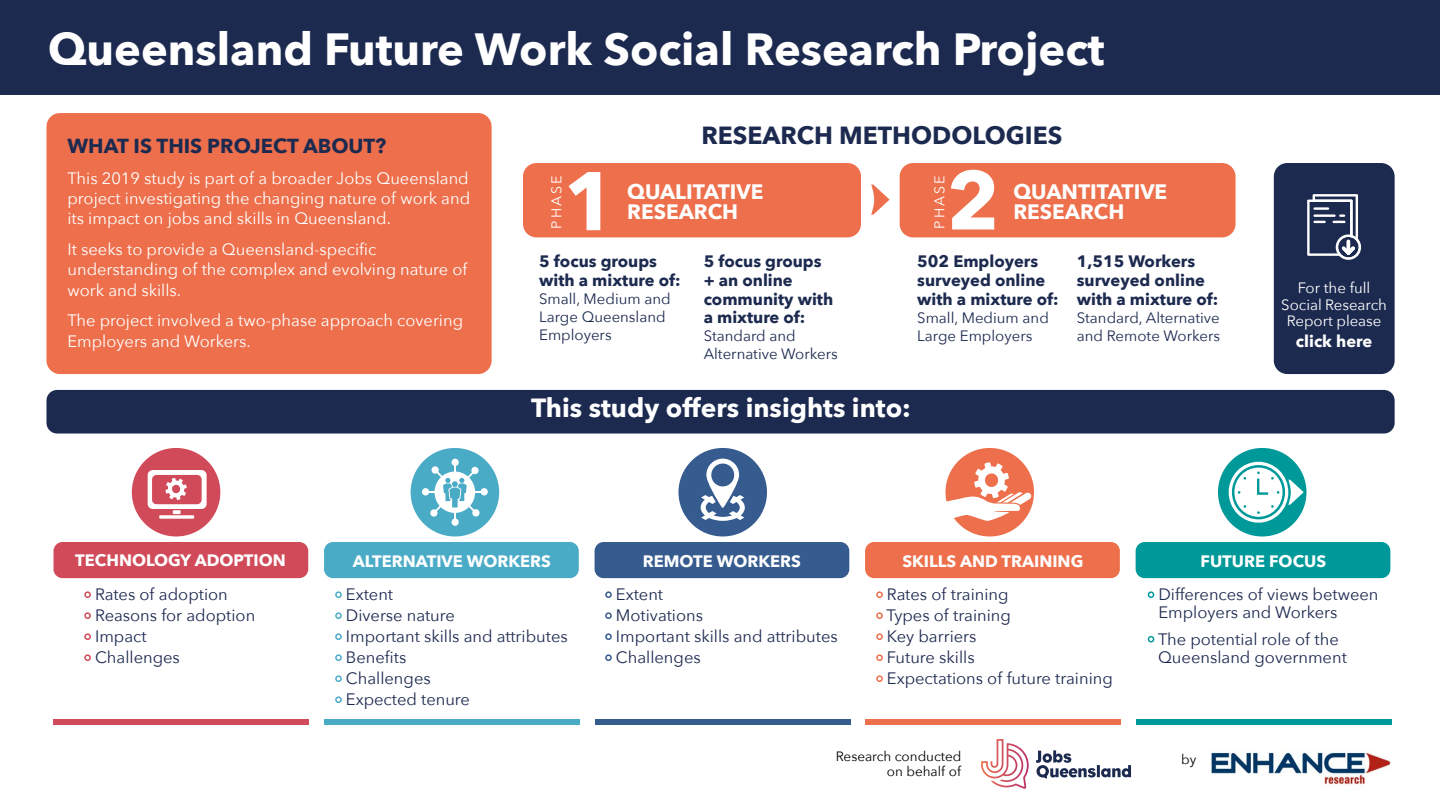
<style>
.page{position:relative;width:1440px;height:810px;background:#fff}
.page>*{position:absolute;margin:0;border:0;box-sizing:border-box;transform-origin:0 0}
.t1{font:700 82.2px "Avenir Next";color:#fff}
.t2{font:700 45px "Avenir Next";color:#fff}
.t3{font:700 26.25px "Avenir Next";color:#fff}
.t4{font:700 24.75px "Avenir Next";color:#1d2a50}
.t5{font:700 20.85px/20.9px "Avenir Next";color:#fff}
.t6{font:700 20.25px "Avenir Next";color:#1d2a50}
.t7{font:16.5px/21px "Avenir Next";color:#1d2a50}
.t8{font:16.5px/20.2px "Avenir Next";color:#fff}
.t9{font:700 16.5px/18.8px "Avenir Next";color:#1d2a50}
.t10{font:700 16.5px "Avenir Next";color:#fff}
.t11{font:15px/18px "Avenir Next";color:#1d2a50}
.t12{font:15px/16.3px "Avenir Next";color:#fff;text-align:center}
.t13{font:14.25px "Avenir Next";letter-spacing:.15em;color:#fff}
.t14{font:13.5px/15.8px "Avenir Next";color:#000;text-align:right}
</style>
<div class="page">
<img style="left:1211px;top:751px;width:180px;height:34px">
<svg style="left:1036px;top:750px;width:95px;height:29px"></svg>
<svg style="left:981px;top:739px;width:48px;height:50px"></svg>
<div style="left:1218px;top:448px;width:89px;height:88px;background:#099;border-radius:50%"></div>
<div style="left:945px;top:448px;width:89px;height:88px;background:#ed6f4b;border-radius:50%"></div>
<div style="left:900px;top:163px;width:336px;height:74px;background:#ed6f4b;border-radius:13px"></div>
<div style="left:0;top:0;width:1440px;height:94px;background:#1d2a50"></div>
<div style="left:47px;top:113px;width:445px;height:261px;background:#ed6f4b;border-radius:14px"></div>
<div style="left:523px;top:163px;width:338px;height:74px;background:#ed6f4b;border-radius:13px"></div>
<div style="left:1274px;top:163px;width:121px;height:211px;background:#1d2a50;border-radius:13px"></div>
<div style="left:46px;top:390px;width:1349px;height:44px;background:#1d2a50;border-radius:11px"></div>
<svg style="left:1307px;top:194px;width:54px;height:66px"></svg>
<div style="left:54px;top:720px;width:255px;height:5px;background:#d14a59"></div>
<div style="left:325px;top:720px;width:255px;height:5px;background:#4aabc7"></div>
<div style="left:595px;top:720px;width:255px;height:5px;background:#365c8f"></div>
<div style="left:865px;top:720px;width:255px;height:5px;background:#ed6f4b"></div>
<div style="left:1136px;top:720px;width:255px;height:5px;background:#099"></div>
<div style="left:84px;top:591px;width:7px;height:7px;border:2px solid #d14a59;border-radius:50%"></div>
<div style="left:84px;top:612px;width:7px;height:7px;border:2px solid #d14a59;border-radius:50%"></div>
<div style="left:84px;top:633px;width:7px;height:7px;border:2px solid #d14a59;border-radius:50%"></div>
<div style="left:84px;top:654px;width:7px;height:7px;border:2px solid #d14a59;border-radius:50%"></div>
<div style="left:335px;top:591px;width:7px;height:7px;border:2px solid #4aabc7;border-radius:50%"></div>
<div style="left:335px;top:612px;width:7px;height:7px;border:2px solid #4aabc7;border-radius:50%"></div>
<div style="left:335px;top:633px;width:7px;height:7px;border:2px solid #4aabc7;border-radius:50%"></div>
<div style="left:335px;top:654px;width:7px;height:7px;border:2px solid #4aabc7;border-radius:50%"></div>
<div style="left:335px;top:675px;width:7px;height:7px;border:2px solid #4aabc7;border-radius:50%"></div>
<div style="left:335px;top:696px;width:7px;height:7px;border:2px solid #4aabc7;border-radius:50%"></div>
<div style="left:605px;top:591px;width:7px;height:7px;border:2px solid #365c8f;border-radius:50%"></div>
<div style="left:605px;top:612px;width:7px;height:7px;border:2px solid #365c8f;border-radius:50%"></div>
<div style="left:605px;top:633px;width:7px;height:7px;border:2px solid #365c8f;border-radius:50%"></div>
<div style="left:605px;top:654px;width:7px;height:7px;border:2px solid #365c8f;border-radius:50%"></div>
<div style="left:876px;top:591px;width:7px;height:7px;border:2px solid #ed6f4b;border-radius:50%"></div>
<div style="left:876px;top:612px;width:7px;height:7px;border:2px solid #ed6f4b;border-radius:50%"></div>
<div style="left:876px;top:633px;width:7px;height:7px;border:2px solid #ed6f4b;border-radius:50%"></div>
<div style="left:876px;top:654px;width:7px;height:7px;border:2px solid #ed6f4b;border-radius:50%"></div>
<div style="left:876px;top:675px;width:7px;height:7px;border:2px solid #ed6f4b;border-radius:50%"></div>
<div style="left:1148px;top:591px;width:6px;height:7px;border:2px solid #099;border-radius:50%"></div>
<div style="left:1148px;top:636px;width:6px;height:7px;border:2px solid #099;border-radius:50%"></div>
<div style="left:54px;top:542px;width:254px;height:36px;background:#d14a59;border-radius:9px"></div>
<div style="left:324px;top:542px;width:255px;height:36px;background:#4aabc7;border-radius:9px"></div>
<div style="left:595px;top:542px;width:254px;height:36px;background:#365c8f;border-radius:9px"></div>
<div style="left:865px;top:542px;width:255px;height:36px;background:#ed6f4b;border-radius:9px"></div>
<div style="left:1136px;top:542px;width:254px;height:36px;background:#099;border-radius:9px"></div>
<div style="left:132px;top:448px;width:88px;height:88px;background:#d14a59;border-radius:50%"></div>
<div style="left:411px;top:448px;width:88px;height:88px;background:#4aabc7;border-radius:50%"></div>
<div style="left:678px;top:448px;width:89px;height:88px;background:#365c8f;border-radius:50%"></div>
<svg style="left:701px;top:458px;width:44px;height:63px"></svg>
<div style="left:711px;top:464px;width:23px;height:22px;background:#365c8f;border-radius:50%"></div>
<svg style="left:159px;top:515px;width:35px;height:4px"></svg>
<svg style="left:945px;top:462px;width:87px;height:59px"></svg>
<svg style="left:148px;top:470px;width:59px;height:44px"></svg>
<div style="left:422px;top:488px;width:7px;height:8px;background:#fff;border-radius:50%"></div>
<div style="left:452px;top:459px;width:7px;height:7px;background:#fff;border-radius:50%"></div>
<div style="left:481px;top:488px;width:7px;height:8px;background:#fff;border-radius:50%"></div>
<div style="left:452px;top:518px;width:7px;height:8px;background:#fff;border-radius:50%"></div>
<svg style="left:426px;top:462px;width:58px;height:60px"></svg>
<svg style="left:1226px;top:459px;width:78px;height:67px"></svg>
<svg style="left:871px;top:185px;width:19px;height:30px"></svg>
<h2 class="t2" style="left:48px;top:11px;width:1058px">Queensland Future Work Social Research Project</h2>
<p class="t6" style="left:68px;top:128px;width:320px">WHAT IS THIS PROJECT ABOUT?</p>
<p class="t8" style="left:68px;top:167px;width:404px;text-align:justify">This 2019 study is part of a broader Jobs Queensland project investigating the changing nature of work and its impact on jobs and skills in Queensland.</p>
<p class="t8" style="left:68px;top:238px;width:401px">It seeks to provide a Queensland-specific understanding of the complex and evolving nature of work and skills.</p>
<p class="t8" style="left:68px;top:310px;width:397px">The project involved a two-phase approach covering<br>Employers and Workers.</p>
<h3 class="t4" style="left:701px;top:114px;width:362px">RESEARCH METHODOLOGIES</h3>
<h1 class="t1" style="left:563px;top:130px;width:55px">1</h1>
<h1 class="t1" style="left:947px;top:130px;width:55px">2</h1>
<p class="t13" style="left:544px;top:229px;width:55px;rotate:-90deg">PHASE</p>
<p class="t13" style="left:928px;top:229px;width:55px;rotate:-90deg">PHASE</p>
<p class="t9" style="left:539px;top:252px;width:143px">5 focus groups with a mixture of:</p>
<p class="t11" style="left:539px;top:289px;width:133px">Small, Medium and<br>Large Queensland<br>Employers</p>
<p class="t5" style="left:627px;top:181px;width:138px">QUALITATIVE<br>RESEARCH</p>
<p class="t5" style="left:1013px;top:181px;width:155px">QUANTITATIVE<br>RESEARCH</p>
<p class="t9" style="left:704px;top:252px;width:131px">5 focus groups + an online community with a mixture of:</p>
<p class="t11" style="left:704px;top:327px;width:136px">Standard and<br>Alternative Workers</p>
<p class="t9" style="left:917px;top:252px;width:143px">502 Employers surveyed online with a mixture of:</p>
<p class="t11" style="left:917px;top:308px;width:133px">Small, Medium and<br>Large Employers</p>
<p class="t9" style="left:1077px;top:252px;width:143px">1,515 Workers surveyed online with a mixture of:</p>
<p class="t11" style="left:1077px;top:308px;width:145px">Standard, Alternative and Remote Workers</p>
<h3 class="t3" style="left:531px;top:385px;width:381px">This study offers insights into:</h3>
<p class="t12" style="left:1281px;top:279px;width:107px">For the full<br>Social Research<br>Report please</p>
<p class="t10" style="left:1296px;top:327px;width:78px">click here</p>
<p class="t10" style="left:75px;top:546px;width:212px">TECHNOLOGY ADOPTION</p>
<p class="t10" style="left:353px;top:547px;width:200px">ALTERNATIVE WORKERS</p>
<p class="t10" style="left:643px;top:547px;width:159px">REMOTE WORKERS</p>
<p class="t10" style="left:902px;top:547px;width:183px">SKILLS AND TRAINING</p>
<p class="t10" style="left:1201px;top:547px;width:127px">FUTURE FOCUS</p>
<p class="t7" style="left:95px;top:583px;width:162px">Rates of adoption<br>Reasons for adoption<br>Impact<br>Challenges</p>
<p class="t7" style="left:346px;top:583px;width:223px">Extent<br>Diverse nature<br>Important skills and attributes<br>Benefits<br>Challenges<br>Expected tenure</p>
<p class="t7" style="left:616px;top:583px;width:223px">Extent<br>Motivations<br>Important skills and attributes<br>Challenges</p>
<p class="t7" style="left:887px;top:583px;width:228px">Rates of training<br>Types of training<br>Key barriers<br>Future skills<br>Expectations of future training</p>
<p class="t7" style="left:1158px;top:585px;width:222px;line-height:18px">Differences of views between<br>Employers and Workers</p>
<p class="t7" style="left:1158px;top:629px;width:190px;line-height:18px">The potential role of the<br>Queensland government</p>
<p class="t14" style="left:836px;top:747px;width:127px">Research conducted on behalf of</p>
<p class="t14" style="left:1181px;top:750px;width:17px">by</p>
</div>
